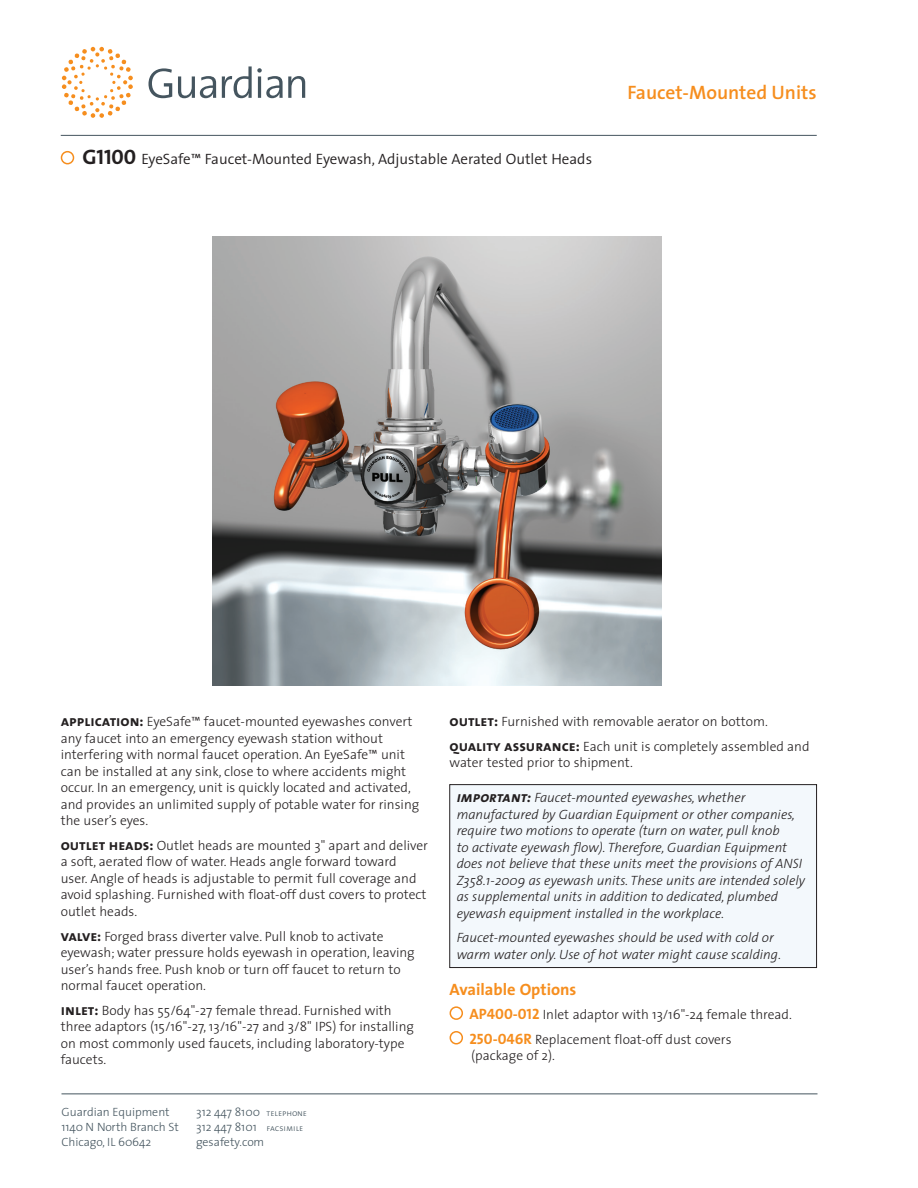
<style>
.page{position:relative;width:918px;height:1188px;background:#fff}
.page>*{position:absolute;margin:0;border:0;box-sizing:border-box;transform-origin:0 0}
.t1{font:600 19.5px "The Sans";color:#f68e1e}
.Body{font:700 16.5px "The Sans";color:#f68e1e}
.Description{font:300 15px "The Sans";color:#231f20}
.Body-2{font:300 13.5px/16.5px "The Sans";color:#231f20}
.t2{font:italic 300 13.5px/16.5px "The Sans";color:#231f20}
.Options_Body{font:300 13.5px/16.5px "The Sans";color:#231f20}
.t3{font:300 12px/15px "The Sans";color:#45555f}
.s1{font-family:"The Sans Bold Caps";font-weight:400;font-size:21px}
.s2{font-family:"The Sans Bold Caps";font-weight:400;font-size:15px}
.s3{font-family:"The Sans Light Caps";font-weight:400;font-size:9px}
.s4{font-family:"The Sans Bold Caps";font-weight:400;font-size:15px;color:#f68e1e}
</style>
<div class="page">
<hr style="left:62px;top:1094px;width:756px;height:1px;background:#45555f">
<svg style="left:178px;top:76px;width:38px;height:22px"></svg>
<svg style="left:222px;top:66px;width:83px;height:32px"></svg>
<svg style="left:148px;top:68px;width:24px;height:30px"></svg>
<svg style="left:62px;top:47px;width:71px;height:71px"></svg>
<hr style="left:61px;top:135px;width:756px;height:1px;background:#45555f">
<div style="left:61px;top:151px;width:13px;height:13px;border:2px solid #f68e1e;border-radius:50%"></div>
<div style="left:450px;top:785px;width:367px;height:183px;background:#f3f8fc"></div>
<div style="left:450px;top:784px;width:367px;height:184px;border:1px solid #231f20"></div>
<div style="left:450px;top:1006px;width:13px;height:14px;border:2px solid #f68e1e;border-radius:50%"></div>
<div style="left:450px;top:1031px;width:13px;height:14px;border:2px solid #f68e1e;border-radius:50%"></div>
<img style="left:213px;top:236px;width:449px;height:449px">
<p class="Description" style="left:82px;top:146px;width:511px"><span class="s1">G1100</span> EyeSafe™ Faucet-Mounted Eyewash, Adjustable Aerated Outlet Heads</p>
<h1 class="t1" style="left:627px;top:76px;width:191px">Faucet-Mounted Units</h1>
<p class="Body-2" style="left:61px;top:713px;width:360px"><span class="s2">application:</span> EyeSafe™ faucet-mounted eyewashes convert any faucet into an emergency eyewash station without interfering with normal faucet operation. An EyeSafe™ unit can be installed at any sink, close to where accidents might occur. In an emergency, unit is quickly located and activated, and provides an unlimited supply of potable water for rinsing the user’s eyes.</p>
<p class="Body-2" style="left:61px;top:837px;width:369px"><span class="s2">outlet heads:</span> Outlet heads are mounted 3" apart and deliver a soft, aerated flow of water. Heads angle forward toward<br>user. Angle of heads is adjustable to permit full coverage and avoid splashing. Furnished with float-off dust covers to protect outlet heads.</p>
<p class="Body-2" style="left:61px;top:927px;width:356px"><span class="s2">valve:</span> Forged brass diverter valve. Pull knob to activate eyewash; water pressure holds eyewash in operation, leaving user’s hands free. Push knob or turn off faucet to return to normal faucet operation.</p>
<p class="Body-2" style="left:61px;top:1001px;width:355px"><span class="s2">inlet:</span> Body has 55/64"-27 female thread. Furnished with three adaptors (15/16"-27, 13/16"-27 and 3/8" IPS) for installing on most commonly used faucets, including laboratory-type faucets.</p>
<p class="t3" style="left:62px;top:1104px;width:119px">Guardian Equipment<br>1140 N North Branch St<br>Chicago, IL 60642</p>
<p class="t3" style="left:196px;top:1104px;width:112px">312 447 8100 <span class="s3">telephone<br></span>312 447 8101 <span class="s3">facsimile </span>gesafety.com</p>
<p class="Body-2" style="left:450px;top:713px;width:320px"><span class="s2">outlet:</span> Furnished with removable aerator on bottom.</p>
<p class="Body-2" style="left:450px;top:738px;width:362px"><span class="s2">quality assurance:</span> Each unit is completely assembled and water tested prior to shipment.</p>
<p class="t2" style="left:457px;top:789px;width:350px"><span class="s2">important:</span> Faucet-mounted eyewashes, whether manufactured by Guardian Equipment or other companies, require two motions to operate (turn on water, pull knob<br>to activate eyewash flow). Therefore, Guardian Equipment does not believe that these units meet the provisions of ANSI Z358.1-2009 as eyewash units. These units are intended solely as supplemental units in addition to dedicated, plumbed eyewash equipment installed in the workplace.</p>
<p class="t2" style="left:457px;top:929px;width:326px">Faucet-mounted eyewashes should be used with cold or warm water only. Use of hot water might cause scalding.</p>
<p class="Body" style="left:450px;top:975px;width:128px">Available Options</p>
<p class="Options_Body" style="left:470px;top:1006px;width:324px"><span class="s4">AP400-012</span> Inlet adaptor with 13/16"-24 female thread.</p>
<p class="Options_Body" style="left:470px;top:1031px;width:264px"><span class="s4">250-046R</span> Replacement float-off dust covers (package of 2).</p>
</div>
